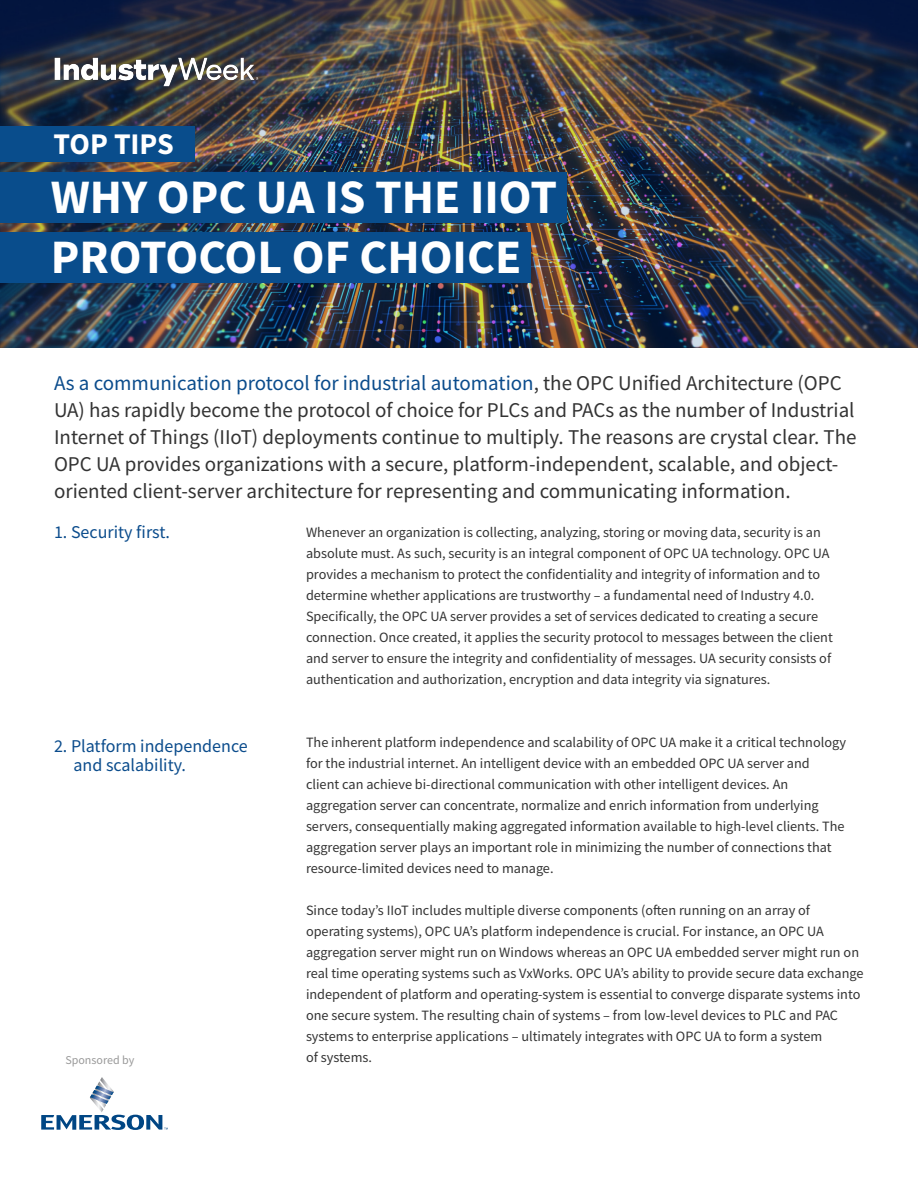
<style>
.page{position:relative;width:918px;height:1188px;background:#fff}
.page>*{position:absolute;margin:0;border:0;box-sizing:border-box;transform-origin:0 0}
.Answers{font:700 48px/60px "Source Sans Pro";color:#fff}
.t1{font:700 30px "Source Sans Pro";letter-spacing:-.005em;color:#fff}
.Headlines{font:21px/27px "Source Sans Pro";color:#333}
.Body_copy{font:18px/19.5px "Source Sans Pro";color:#0b4c8c}
.Body_copy-2{font:14.25px/21px "Source Sans Pro";color:#333}
.t2{font:12px "Source Sans Pro";color:#999}
.s1{color:#0b4c8c}
</style>
<div class="page">
<svg style="left:41px;top:1077px;width:127px;height:53px"></svg>
<img style="left:0;top:0;width:918px;height:348px">
<img style="left:49px;top:55px;width:215px;height:35px">
<div style="left:0;top:126px;width:195px;height:36px;background:#094d8c"></div>
<div style="left:0;top:172px;width:567px;height:50px;background:#094d8c"></div>
<div style="left:0;top:232px;width:531px;height:51px;background:#094d8c"></div>
<p class="t1" style="left:53px;top:124px;width:122px">TOP TIPS</p>
<p class="Answers" style="left:51px;top:167px;width:508px">WHY OPC UA IS THE IIOT<br>PROTOCOL OF CHOICE</p>
<p class="Headlines" style="left:54px;top:370px;width:804px"><span class="s1">As a communication protocol for industrial automation</span>, the OPC Unified Architecture (OPC UA) has rapidly become the protocol of choice for PLCs and PACs as the number of Industrial Internet of Things (IIoT) deployments continue to multiply. The reasons are crystal clear. The OPC UA provides organizations with a secure, platform-independent, scalable, and object&shy;oriented client-server architecture for representing and communicating information.</p>
<p class="Body_copy" style="left:54px;top:522px;width:118px">1. Security first.</p>
<p class="Body_copy-2" style="left:306px;top:522px;width:528px">Whenever an organization is collecting, analyzing, storing or moving data, security is an absolute must. As such, security is an integral component of OPC UA technology. OPC UA provides a mechanism to protect the confidentiality and integrity of information and to determine whether applications are trustworthy – a fundamental need of Industry 4.0.<br>Specifically, the OPC UA server provides a set of services dedicated to creating a secure connection. Once created, it applies the security protocol to messages between the client and server to ensure the integrity and confidentiality of messages. UA security consists of authentication and authorization, encryption and data integrity via signatures.</p>
<p class="Body_copy" style="left:74px;top:736px;width:176px;text-indent:-20px">2. Platform independence and scalability.</p>
<p class="t2" style="left:65px;top:1052px;width:70px">Sponsored by</p>
<p class="Body_copy-2" style="left:306px;top:732px;width:542px">The inherent platform independence and scalability of OPC UA make it a critical technology for the industrial internet. An intelligent device with an embedded OPC UA server and client can achieve bi-directional communication with other intelligent devices. An aggregation server can concentrate, normalize and enrich information from underlying servers, consequentially making aggregated information available to high-level clients. The aggregation server plays an important role in minimizing the number of connections that resource-limited devices need to manage.</p>
<p class="Body_copy-2" style="left:306px;top:900px;width:559px">Since today’s IIoT includes multiple diverse components (often running on an array of operating systems), OPC UA’s platform independence is crucial. For instance, an OPC UA aggregation server might run on Windows whereas an OPC UA embedded server might run on real time operating systems such as VxWorks. OPC UA’s ability to provide secure data exchange independent of platform and operating-system is essential to converge disparate systems into one secure system. The resulting chain of systems – from low-level devices to PLC and PAC systems to enterprise applications – ultimately integrates with OPC UA to form a system<br>of systems.</p>
</div>
